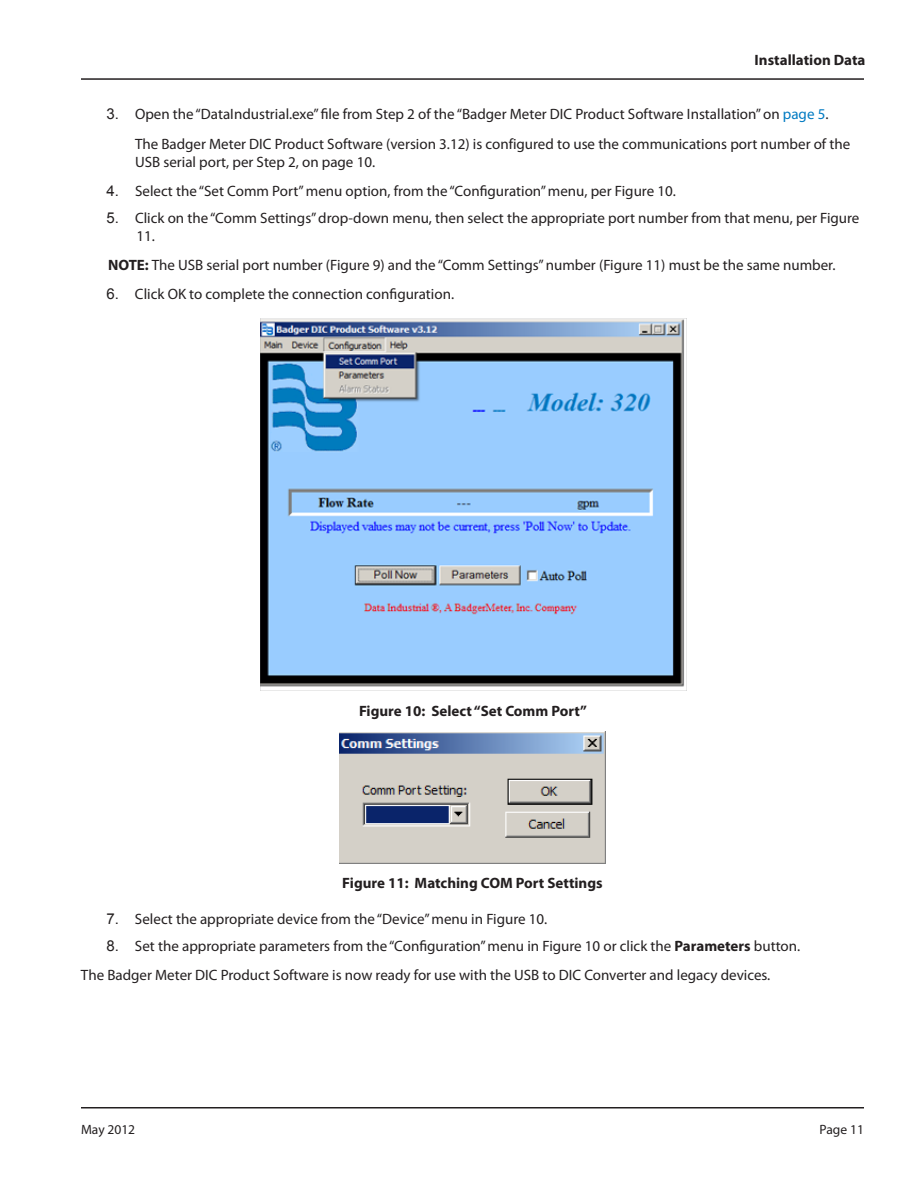
<style>
.page{position:relative;width:918px;height:1188px;background:#fff}
.page>*{position:absolute;margin:0;border:0;box-sizing:border-box;transform-origin:0 0}
.Body{font:15px/18px "Myriad Pro";color:#231f20}
.Note{font:15px "Myriad Pro";color:#231f20}
.t1{font:700 15px "Myriad Pro";color:#231f20}
.t2{font:13.5px "Myriad Pro";color:#231f20}
.s1{font-family:"Arial"}
.s2{color:#007ac2}
.s3{font-weight:700}
</style>
<div class="page">
<img style="left:260px;top:318px;width:427px;height:373px">
<img style="left:340px;top:732px;width:265px;height:131px">
<hr style="left:81px;top:78px;width:783px;height:2px;background:#231f20">
<hr style="left:81px;top:1107px;width:783px;height:1px;background:#231f20">
<p class="t1" style="left:755px;top:51px;width:112px">Installation Data</p>
<p class="Body" style="left:106px;top:105px;width:722px"><span class="s1">3.</span> Open the “DataIndustrial.exe” file from Step 2 of the “Badger Meter DIC Product Software Installation” on <span class="s2">page 5</span>.</p>
<p class="Body" style="left:135px;top:134px;width:717px">The Badger Meter DIC Product Software (version 3.12) is configured to use the communications port number of the<br>USB serial port, per Step 2, on page 10.</p>
<p class="Body" style="left:106px;top:181px;width:570px"><span class="s1">4.</span> Select the “Set Comm Port” menu option, from the “Configuration” menu, per Figure 10.</p>
<p class="Body" style="left:136px;top:208px;width:724px;text-indent:-30px"><span class="s1">5.</span> Click on the “Comm Settings” drop-down menu, then select the appropriate port number from that menu, per Figure<br>11.</p>
<p class="Note" style="left:108px;top:256px;width:728px"><span class="s3">NOTE:</span> The USB serial port number (Figure 9) and the “Comm Settings” number (Figure 11) must be the same number.</p>
<p class="Body" style="left:106px;top:285px;width:348px"><span class="s1">6.</span> Click OK to complete the connection configuration.</p>
<p class="t1" style="left:359px;top:701px;width:229px">Figure 10: Select “Set Comm Port”</p>
<p class="t1" style="left:342px;top:873px;width:262px">Figure 11: Matching COM Port Settings</p>
<p class="Body" style="left:106px;top:910px;width:441px"><span class="s1">7.</span> Select the appropriate device from the “Device” menu in Figure 10.</p>
<p class="Body" style="left:106px;top:937px;width:694px"><span class="s1">8.</span> Set the appropriate parameters from the “Configuration” menu in Figure 10 or click the <span class="s3">Parameters</span> button.</p>
<p class="Body" style="left:81px;top:966px;width:690px">The Badger Meter DIC Product Software is now ready for use with the USB to DIC Converter and legacy devices.</p>
<p class="t2" style="left:81px;top:1121px;width:56px">May 2012</p>
<p class="t2" style="left:820px;top:1121px;width:46px">Page 11</p>
</div>
